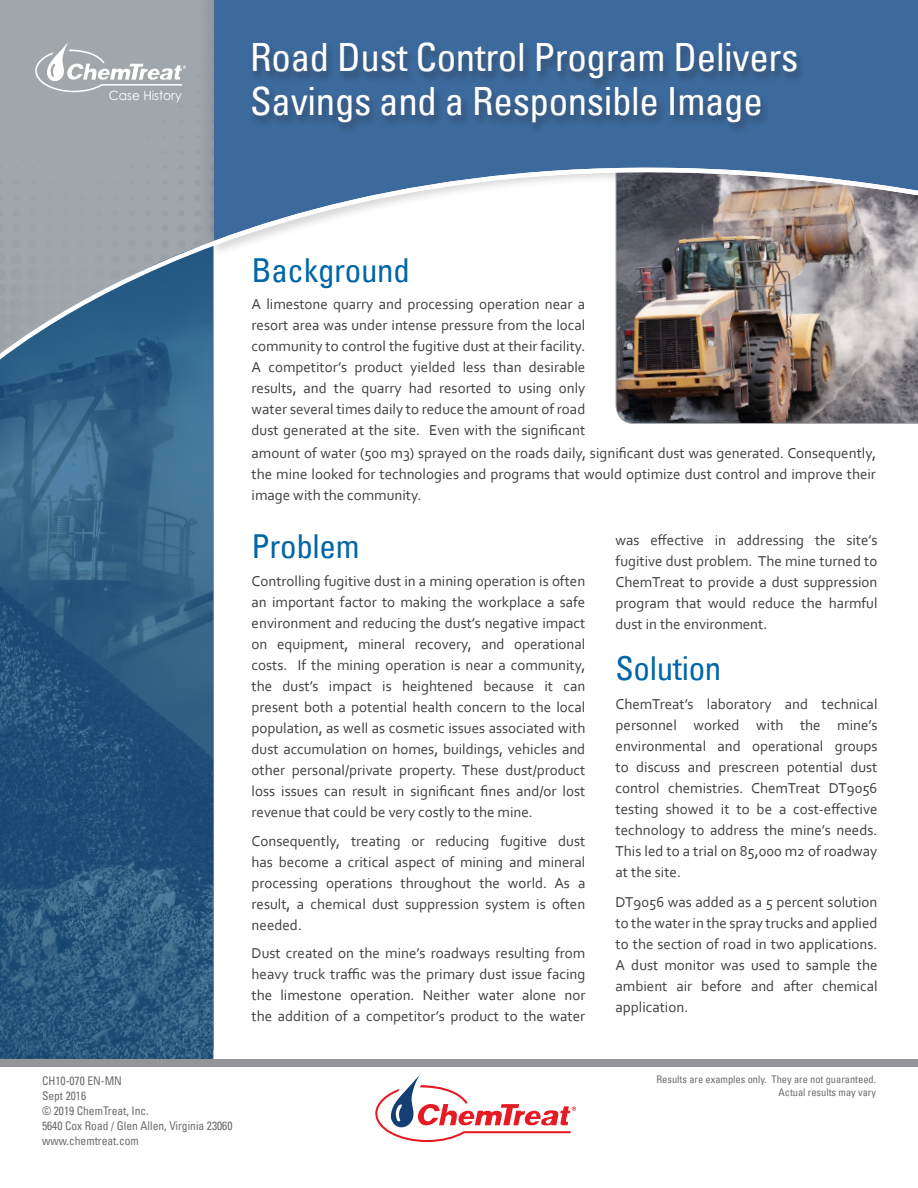
<style>
.page{position:relative;width:918px;height:1188px;background:#fff}
.page>*{position:absolute;margin:0;border:0;box-sizing:border-box;transform-origin:0 0}
.t1{font:condensed 39px/43.5px "Univers LT";letter-spacing:-.01em;color:#fff}
.t2{font:condensed 33px "Univers LT";letter-spacing:-.01em;color:#0166a7}
.t3{font:15px/21px "Corbel";color:#3e3e3f;text-align:justify}
.t4{font:12.75px "Century Gothic";color:#fff;scale:.96 1}
.t5{font:condensed 12px/15px "Univers LT";color:#6c6d70;scale:.96 1}
.t6{font:condensed 10.5px/13.5px "Univers LT";color:#6c6d70;text-align:right}
</style>
<div class="page">
<img style="left:615px;top:376px;width:303px;height:48px">
<div style="left:214px;top:0;width:704px;height:85px;background:#3c6a9d"></div>
<div style="left:249px;top:42px;width:558px;height:93px;background:#3a6493"></div>
<svg style="left:35px;top:42px;width:151px;height:43px"></svg>
<svg style="left:375px;top:1075px;width:201px;height:67px"></svg>
<img style="left:0;top:376px;width:213px;height:683px">
<div style="left:0;top:1059px;width:918px;height:7px;background:#939598"></div>
<svg style="left:0;top:85px;width:918px;height:291px"></svg>
<p class="t4" style="left:109px;top:87px;width:77px">Case History</p>
<h1 class="t1" style="left:250px;top:35px;width:550px">Road Dust Control Program Delivers<br>Savings and a Responsible Image</h1>
<h2 class="t2" style="left:252px;top:249px;width:160px">Background</h2>
<p class="t3" style="left:252px;top:293px;width:335px">A limestone quarry and processing operation near a resort area was under intense pressure from the local community to control the fugitive dust at their facility.<br>A competitor’s product yielded less than desirable results, and the quarry had resorted to using only water several times daily to reduce the amount of road dust generated at the site. Even with the significant</p>
<p class="t3" style="left:252px;top:443px;width:626px">amount of water (500 m3) sprayed on the roads daily, significant dust was generated. Consequently, the mine looked for technologies and programs that would optimize dust control and improve their image with the community.</p>
<h2 class="t2" style="left:252px;top:525px;width:110px">Problem</h2>
<p class="t3" style="left:252px;top:571px;width:335px">Controlling fugitive dust in a mining operation is often an important factor to making the workplace a safe environment and reducing the dust’s negative impact on equipment, mineral recovery, and operational costs. If the mining operation is near a community, the dust’s impact is heightened because it can present both a potential health concern to the local population, as well as cosmetic issues associated with dust accumulation on homes, buildings, vehicles and other personal/private property. These dust/product loss issues can result in significant fines and/or lost revenue that could be very costly to the mine.</p>
<p class="t3" style="left:252px;top:830px;width:335px">Consequently, treating or reducing fugitive dust has become a critical aspect of mining and mineral processing operations throughout the world. As a result, a chemical dust suppression system is often needed.</p>
<p class="t3" style="left:252px;top:943px;width:335px">Dust created on the mine’s roadways resulting from heavy truck traffic was the primary dust issue facing the limestone operation. Neither water alone nor the addition of a competitor’s product to the water</p>
<p class="t3" style="left:616px;top:529px;width:263px">was effective in addressing the site’s fugitive dust problem. The mine turned to ChemTreat to provide a dust suppression program that would reduce the harmful dust in the environment.</p>
<h2 class="t2" style="left:616px;top:648px;width:107px">Solution</h2>
<p class="t3" style="left:616px;top:693px;width:263px">ChemTreat’s laboratory and technical personnel worked with the mine’s environmental and operational groups to discuss and prescreen potential dust control chemistries. ChemTreat DT9056 testing showed it to be a cost-effective technology to address the mine’s needs.<br>This led to a trial on 85,000 m2 of roadway at the site.</p>
<p class="t3" style="left:616px;top:891px;width:263px">DT9056 was added as a 5 percent solution to the water in the spray trucks and applied to the section of road in two applications.<br>A dust monitor was used to sample the ambient air before and after chemical application.</p>
<p class="t5" style="left:42px;top:1073px;width:200px">CH10-070 EN-MN<br>Sept 2016<br>© 2019 ChemTreat, Inc.<br>5640 Cox Road / Glen Allen, Virginia 23060 www.chemtreat.com</p>
<p class="t6" style="left:656px;top:1072px;width:221px">Results are examples only. They are not guaranteed.<br>Actual results may vary</p>
</div>
